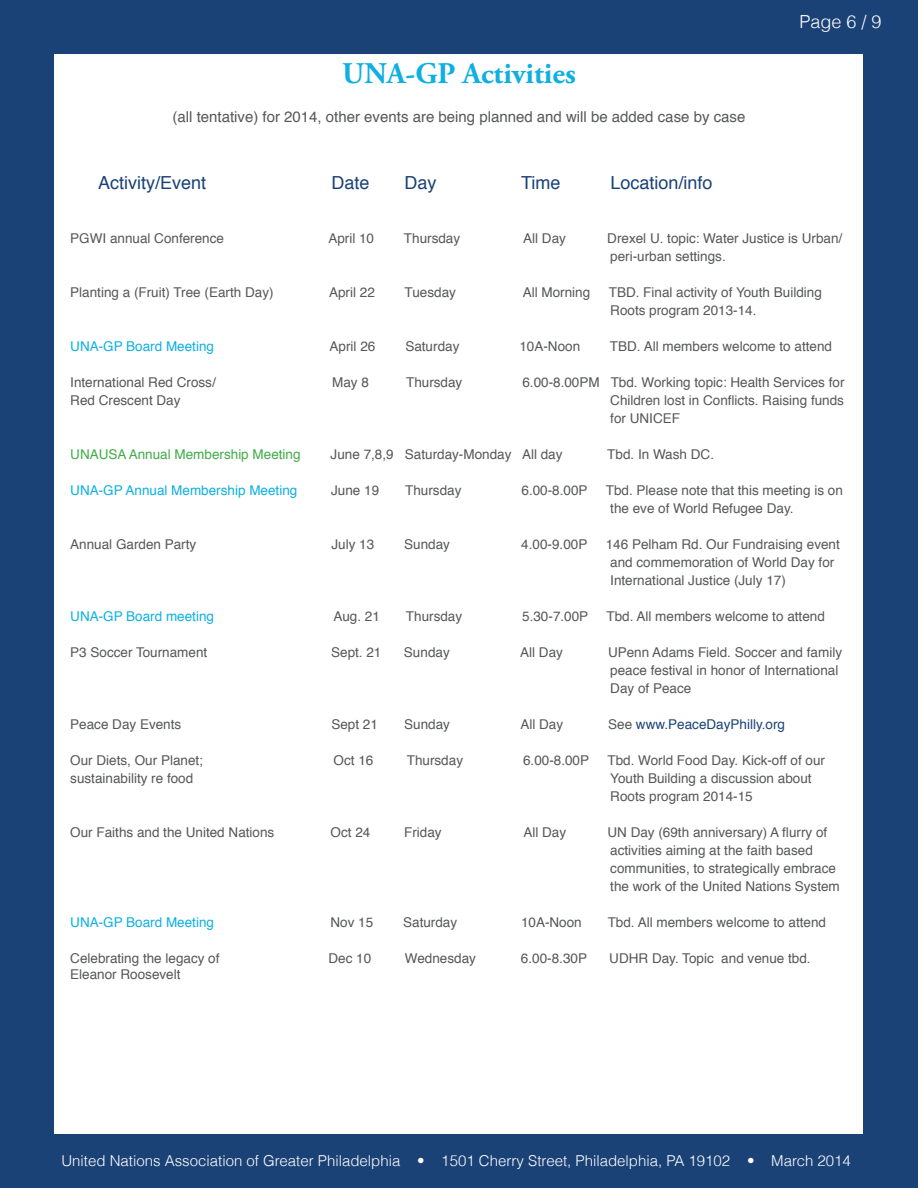
<style>
.page{position:relative;width:918px;height:1188px;background:#1a4276}
.page>*{position:absolute;margin:0;border:0;box-sizing:border-box;transform-origin:0 0}
.t1{font:700 30px "Adobe Garamond Pro";color:#0fb0e1}
.t2{font:18px "Helvetica";color:#1a4276}
.t3{font:300 18px "Helvetica";color:#fff}
.t4{font:300 15px "Helvetica";color:#fff}
.t5{font:15px "Helvetica";color:#565757}
.t6{font:13.5px/18px "Helvetica";color:#565757}
.t7{font:13.5px "Helvetica";color:#0fb0e1}
.t8{font:13.5px "Helvetica";color:#41ad49}
.t9{font:13.5px "Helvetica";color:#1a4276}
.s1{color:#565757}
</style>
<div class="page">
<div style="left:54px;top:54px;width:808px;height:1080px;background:#fff"></div>
<h1 class="t1" style="left:342px;top:56px;width:235px">UNA-GP Activities</h1>
<p class="t5" style="left:173px;top:106px;width:574px">(all tentative) for 2014, other events are being planned and will be added case by case</p>
<h2 class="t2" style="left:98px;top:169px;width:110px">Activity/Event</h2>
<h2 class="t2" style="left:331px;top:169px;width:40px">Date</h2>
<h2 class="t2" style="left:404px;top:169px;width:34px">Day</h2>
<h2 class="t2" style="left:521px;top:169px;width:41px">Time</h2>
<h2 class="t2" style="left:610px;top:169px;width:104px">Location/info</h2>
<h2 class="t3" style="left:799px;top:7px;width:84px">Page 6 / 9</h2>
<p class="t6" style="left:70px;top:229px;width:155px">PGWI annual Conference</p>
<p class="t6" style="left:328px;top:229px;width:47px">April 10</p>
<p class="t6" style="left:404px;top:229px;width:58px">Thursday</p>
<p class="t6" style="left:523px;top:229px;width:44px">All Day</p>
<p class="t6" style="left:607px;top:229px;width:237px">Drexel U. topic: Water Justice is Urban/ peri-urban settings.</p>
<p class="t6" style="left:70px;top:283px;width:205px">Planting a (Fruit) Tree (Earth Day)</p>
<p class="t6" style="left:329px;top:283px;width:47px">April 22</p>
<p class="t6" style="left:405px;top:283px;width:53px">Tuesday</p>
<p class="t6" style="left:523px;top:283px;width:69px">All Morning</p>
<p class="t6" style="left:609px;top:283px;width:215px">TBD. Final activity of Youth Building<br>Roots program 2013-14.</p>
<p class="t7" style="left:70px;top:336px;width:145px">UNA-GP Board Meeting</p>
<p class="t6" style="left:330px;top:337px;width:47px">April 26</p>
<p class="t6" style="left:405px;top:337px;width:56px">Saturday</p>
<p class="t6" style="left:519px;top:337px;width:62px">10A-Noon</p>
<p class="t6" style="left:610px;top:337px;width:224px">TBD. All members welcome to attend</p>
<p class="t6" style="left:70px;top:373px;width:147px">International Red Cross/</p>
<p class="t6" style="left:332px;top:373px;width:38px">May 8</p>
<p class="t6" style="left:406px;top:373px;width:58px">Thursday</p>
<p class="t6" style="left:522px;top:373px;width:324px">6.00-8.00PM Tbd. Working topic: Health Services for</p>
<p class="t6" style="left:70px;top:391px;width:112px">Red Crescent Day</p>
<p class="t6" style="left:610px;top:391px;width:235px">Children lost in Conflicts. Raising funds for UNICEF</p>
<p class="t8" style="left:70px;top:444px;width:232px">UNAUSA Annual Membership Meeting</p>
<p class="t6" style="left:331px;top:445px;width:233px">June 7,8,9 Saturday-Monday All day</p>
<p class="t6" style="left:607px;top:445px;width:108px">Tbd. In Wash DC.</p>
<p class="t7" style="left:70px;top:480px;width:229px">UNA-GP Annual Membership Meeting</p>
<p class="t6" style="left:331px;top:481px;width:50px">June 19</p>
<p class="t6" style="left:405px;top:481px;width:58px">Thursday</p>
<p class="t6" style="left:522px;top:481px;width:68px">6.00-8.00P</p>
<p class="t6" style="left:610px;top:481px;width:234px;text-indent:-4px">Tbd. Please note that this meeting is on the eve of World Refugee Day.</p>
<p class="t6" style="left:70px;top:535px;width:128px">Annual Garden Party</p>
<p class="t6" style="left:331px;top:535px;width:44px">July 13</p>
<p class="t6" style="left:404px;top:535px;width:47px">Sunday</p>
<p class="t6" style="left:521px;top:535px;width:68px">4.00-9.00P</p>
<p class="t6" style="left:610px;top:535px;width:231px;text-indent:-4px">146 Pelham Rd. Our Fundraising event and commemoration of World Day for<br>International Justice (July 17)</p>
<p class="t7" style="left:70px;top:606px;width:145px">UNA-GP Board meeting</p>
<p class="t6" style="left:333px;top:607px;width:48px">Aug. 21</p>
<p class="t6" style="left:406px;top:607px;width:58px">Thursday</p>
<p class="t6" style="left:522px;top:607px;width:68px">5.30-7.00P</p>
<p class="t6" style="left:607px;top:607px;width:220px">Tbd. All members welcome to attend</p>
<p class="t6" style="left:70px;top:643px;width:139px">P3 Soccer Tournament</p>
<p class="t6" style="left:331px;top:643px;width:52px">Sept. 21</p>
<p class="t6" style="left:404px;top:643px;width:47px">Sunday</p>
<p class="t6" style="left:520px;top:643px;width:44px">All Day</p>
<p class="t6" style="left:608px;top:643px;width:236px">UPenn Adams Field. Soccer and family peace festival in honor of International<br>Day of Peace</p>
<p class="t6" style="left:70px;top:715px;width:113px">Peace Day Events</p>
<p class="t6" style="left:331px;top:715px;width:48px">Sept 21</p>
<p class="t6" style="left:404px;top:715px;width:47px">Sunday</p>
<p class="t6" style="left:520px;top:715px;width:44px">All Day</p>
<p class="t9" style="left:608px;top:714px;width:178px"><span class="s1">See</span> www.PeaceDayPhilly.org</p>
<p class="t6" style="left:70px;top:751px;width:134px">Our Diets, Our Planet;</p>
<p class="t6" style="left:334px;top:751px;width:41px">Oct 16</p>
<p class="t6" style="left:407px;top:751px;width:58px">Thursday</p>
<p class="t6" style="left:523px;top:751px;width:68px">6.00-8.00P</p>
<p class="t6" style="left:607px;top:751px;width:219px">Tbd. World Food Day. Kick-off of our</p>
<p class="t6" style="left:70px;top:769px;width:125px">sustainability re food</p>
<p class="t6" style="left:610px;top:769px;width:203px">Youth Building a discussion about<br>Roots program 2014-15</p>
<p class="t6" style="left:70px;top:823px;width:206px">Our Faiths and the United Nations</p>
<p class="t6" style="left:331px;top:823px;width:41px">Oct 24</p>
<p class="t6" style="left:404px;top:823px;width:39px">Friday</p>
<p class="t6" style="left:523px;top:823px;width:44px">All Day</p>
<p class="t6" style="left:607px;top:823px;width:234px">UN Day (69th anniversary) A flurry of activities aiming at the faith based communities, to strategically embrace the work of the United Nations System</p>
<p class="t7" style="left:70px;top:912px;width:145px">UNA-GP Board Meeting</p>
<p class="t6" style="left:330px;top:913px;width:44px">Nov 15</p>
<p class="t6" style="left:403px;top:913px;width:56px">Saturday</p>
<p class="t6" style="left:521px;top:913px;width:62px">10A-Noon</p>
<p class="t6" style="left:608px;top:913px;width:220px">Tbd. All members welcome to attend</p>
<p class="t6" style="left:70px;top:949px;width:151px">Celebrating the legacy of</p>
<p class="t6" style="left:328px;top:949px;width:44px">Dec 10</p>
<p class="t6" style="left:405px;top:949px;width:72px">Wednesday</p>
<p class="t6" style="left:521px;top:949px;width:68px">6.00-8.30P</p>
<p class="t6" style="left:609px;top:949px;width:203px">UDHR Day. Topic and venue tbd.</p>
<p class="t6" style="left:70px;top:966px;width:112px">Eleanor Roosevelt</p>
<p class="t4" style="left:61px;top:1149px;width:791px">United Nations Association of Greater Philadelphia • 1501 Cherry Street, Philadelphia, PA 19102 • March 2014</p>
</div>
